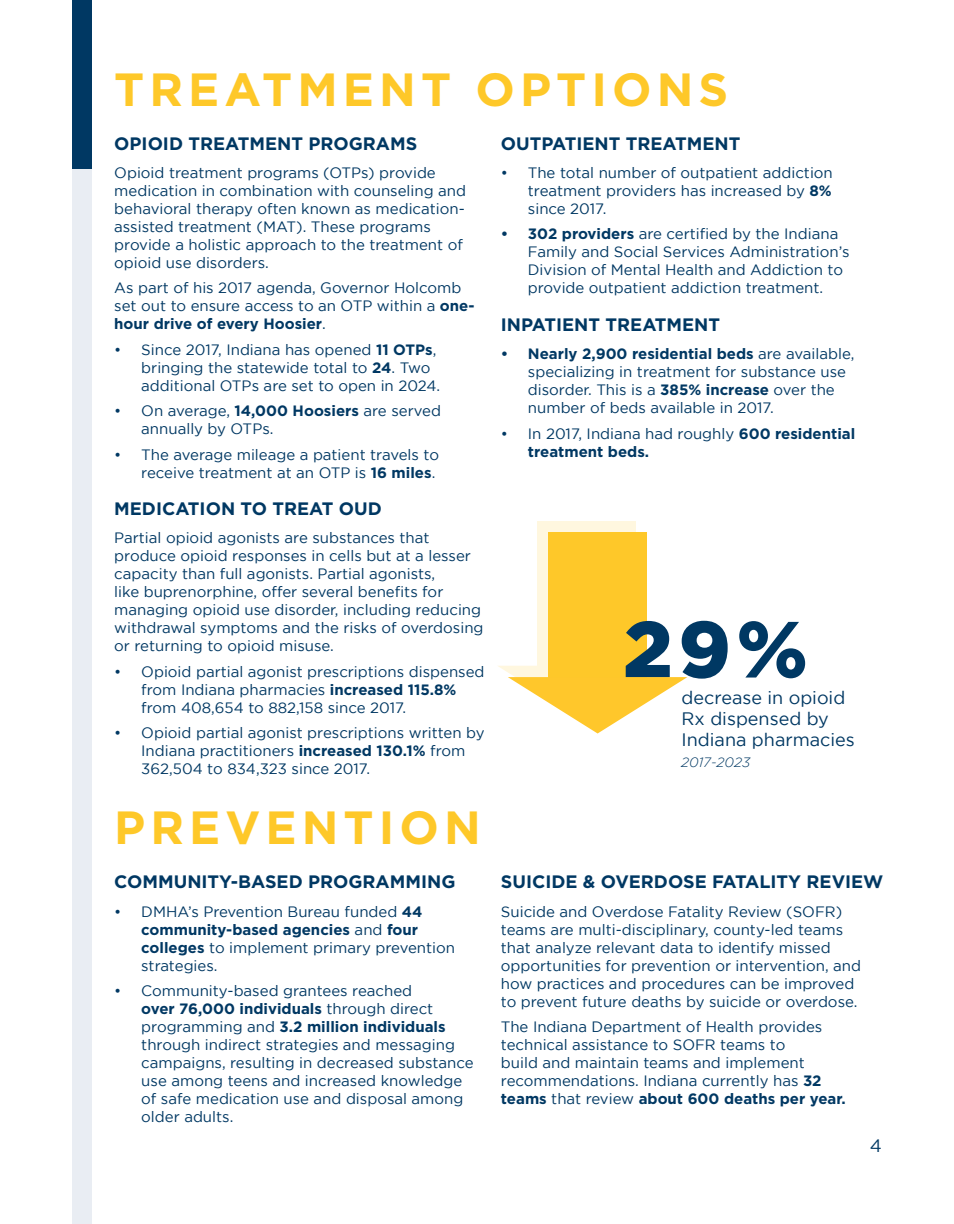
<style>
.page{position:relative;width:954px;height:1224px;background:#fff}
.page>*{position:absolute;margin:0;border:0;box-sizing:border-box;transform-origin:0 0}
.t1{font:900 79.5px "Gotham";color:#003863}
.t2{font:700 46.5px "Gotham";letter-spacing:.11em;color:#fec829}
.t3{font:700 18px "Gotham";color:#003863}
.t4{font:18px/21px "Gotham";color:#003863}
.t5{font:15px/18px "Gotham";color:#003863}
.t6{font:700 15px/18px "Gotham";color:#003863}
.t7{font:italic 300 13.5px "Gotham";color:#003863}
.s1{font-weight:700}
.s2{font-weight:400}
</style>
<div class="page">
<div style="left:537px;top:521px;width:99px;height:151px;background:#fff7df"></div>
<div style="left:548px;top:532px;width:99px;height:152px;background:#fec829"></div>
<div style="left:72px;top:0;width:20px;height:169px;background:#003863"></div>
<div style="left:72px;top:170px;width:19px;height:1054px;background:#e9edf3"></div>
<svg style="left:498px;top:666px;width:189px;height:68px"></svg>
<p class="t2" style="left:114px;top:63px;width:616px">TREATMENT OPTIONS</p>
<p class="t3" style="left:114px;top:133px;width:304px">OPIOID TREATMENT PROGRAMS</p>
<p class="t5" style="left:114px;top:163px;width:353px">Opioid treatment programs (OTPs) provide medication in combination with counseling and behavioral therapy often known as medication&shy;assisted treatment (MAT). These programs provide a holistic approach to the treatment of opioid use disorders.</p>
<p class="t5" style="left:114px;top:279px;width:362px">As part of his 2017 agenda, Governor Holcomb set out to ensure access to an OTP within a <span class="s1">one&shy;hour drive of every Hoosier</span>.</p>
<p class="t5" style="left:141px;top:340px;width:300px;text-indent:-27px">• Since 2017, Indiana has opened <span class="s1">11 OTPs</span>, bringing the statewide total to <span class="s1">24</span>. Two additional OTPs are set to open in 2024.</p>
<p class="t5" style="left:141px;top:402px;width:301px;text-indent:-27px">• On average, <span class="s1">14,000 Hoosiers</span> are served annually by OTPs.</p>
<p class="t5" style="left:114px;top:445px;width:326px;text-align:right">• The average mileage a patient travels to receive treatment at an OTP is <span class="s1">16 miles</span>.</p>
<p class="t3" style="left:114px;top:499px;width:269px">MEDICATION TO TREAT OUD</p>
<p class="t5" style="left:114px;top:529px;width:371px">Partial opioid agonists are substances that produce opioid responses in cells but at a lesser capacity than full agonists. Partial agonists,<br>like buprenorphine, offer several benefits for managing opioid use disorder, including reducing withdrawal symptoms and the risks of overdosing or returning to opioid misuse.</p>
<p class="t5" style="left:141px;top:662px;width:345px;text-indent:-27px">• Opioid partial agonist prescriptions dispensed from Indiana pharmacies <span class="s1">increased 115.8% </span>from 408,654 to 882,158 since 2017.</p>
<p class="t5" style="left:141px;top:724px;width:345px;text-indent:-27px">• Opioid partial agonist prescriptions written by<br>Indiana practitioners <span class="s1">increased 130.1%</span> from<br>362,504 to 834,323 since 2017.</p>
<p class="t2" style="left:114px;top:801px;width:368px">PREVENTION</p>
<p class="t3" style="left:114px;top:871px;width:343px">COMMUNITY-BASED PROGRAMMING</p>
<p class="t5" style="left:141px;top:902px;width:315px;text-indent:-27px">• DMHA’s Prevention Bureau funded <span class="s1">44 community-based agencies</span> and <span class="s1">four colleges</span> to implement primary prevention strategies.</p>
<p class="t5" style="left:141px;top:982px;width:334px;text-indent:-27px">• Community-based grantees reached<br><span class="s1">over 76,000 individuals</span> through direct programming and <span class="s1">3.2 million individuals </span>through indirect strategies and messaging campaigns, resulting in decreased substance use among teens and increased knowledge of safe medication use and disposal among older adults.</p>
<p class="t3" style="left:501px;top:133px;width:241px">OUTPATIENT TREATMENT</p>
<p class="t5" style="left:528px;top:163px;width:306px;text-align:justify;text-indent:-27px">• The total number of outpatient addiction treatment providers has increased by <span class="s1">8% </span>since 2017.</p>
<p class="t5" style="left:528px;top:225px;width:323px;text-indent:-27px"><span class="s1">• 302 providers</span> are certified by the Indiana Family and Social Services Administration’s Division of Mental Health and Addiction to provide outpatient addiction treatment.</p>
<p class="t3" style="left:501px;top:314px;width:221px">INPATIENT TREATMENT</p>
<p class="t5" style="left:528px;top:345px;width:328px;text-indent:-27px"><span class="s1">• Nearly 2,900 residential beds</span> are available, specializing in treatment for substance use disorder. This is a <span class="s1">385% increase</span> over the number of beds available in 2017.</p>
<p class="t6" style="left:528px;top:424px;width:329px;text-indent:-27px"><span class="s2">• In 2017, Indiana had roughly</span> 600 residential treatment beds.</p>
<p class="t1" style="left:623px;top:603px;width:186px">29%</p>
<p class="t4" style="left:682px;top:687px;width:175px">decrease in opioid<br>Rx dispensed by<br>Indiana pharmacies</p>
<p class="t7" style="left:681px;top:755px;width:70px">2017-2023</p>
<p class="t3" style="left:501px;top:872px;width:384px">SUICIDE &amp; OVERDOSE FATALITY REVIEW</p>
<p class="t5" style="left:501px;top:902px;width:362px">Suicide and Overdose Fatality Review (SOFR) teams are multi-disciplinary, county-led teams that analyze relevant data to identify missed opportunities for prevention or intervention, and how practices and procedures can be improved to prevent future deaths by suicide or overdose.</p>
<p class="t5" style="left:501px;top:1018px;width:346px">The Indiana Department of Health provides technical assistance to SOFR teams to<br>build and maintain teams and implement recommendations. Indiana currently has <span class="s1">32 teams</span> that review <span class="s1">about 600 deaths per year.</span></p>
<p class="t4" style="left:870px;top:1135px;width:14px">4</p>
</div>
